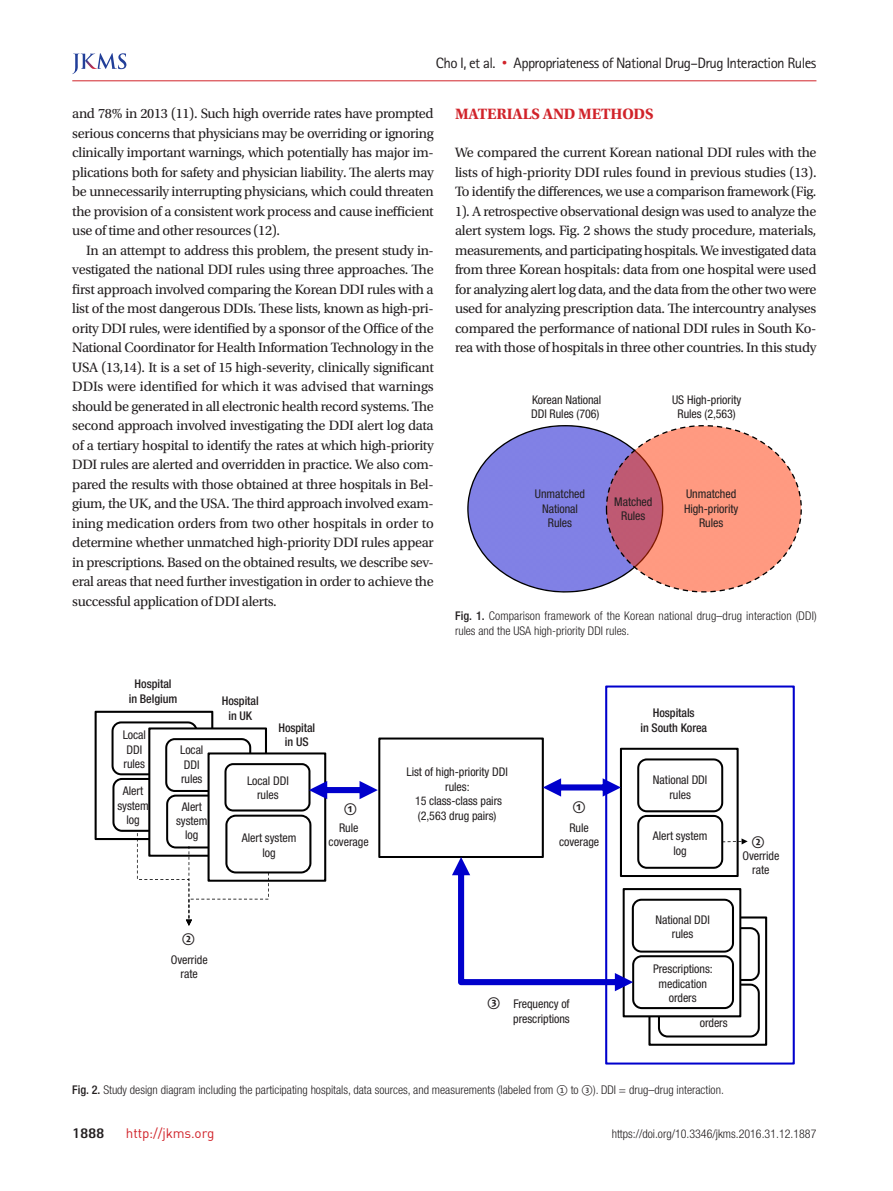
<style>
.page{position:relative;width:893px;height:1191px;background:#fff}
.page>*{position:absolute;margin:0;border:0;box-sizing:border-box;transform-origin:0 0}
.t1{font:700 15.75px "Utopia Std";letter-spacing:-.01em;color:#d1232a}
.t2{font:15px "Rotis Sans Serif Std";letter-spacing:-.04em;color:#231f20}
.t3{font:700 15px "Candara";color:#231f20}
.t4{font:800 15px "Rotis Sans Serif Std";color:#231f20}
.t5{font:14.25px/19.5px "Utopia Std";letter-spacing:-.025em;color:#231f20;text-align:justify}
.t6{font:13.5px "Dinreg";letter-spacing:-.01em;color:#d1232a}
.t7{font:condensed 12px/14.4px "Helvetica Neue LT Std";letter-spacing:-.005em;color:#231f20;text-align:center}
.t8{font:300 condensed 12px/14.4px "Helvetica Neue LT Std";color:#231f20}
.t9{font:500 condensed 12px/14.4px "Helvetica Neue LT Std";letter-spacing:-.005em;color:#231f20;text-align:center}
.s1{font-family:"Dotum";color:#d1232a}
.s2{font-weight:500}
.s3{font-family:"Corbel";font-weight:400;font-stretch:normal}
</style>
<div class="page">
<hr style="left:72px;top:80px;width:744px;height:1px;background:#d1232a">
<svg style="left:72px;top:53px;width:54px;height:21px"></svg>
<svg style="left:467px;top:425px;width:335px;height:168px"></svg>
<svg style="left:605px;top:685px;width:190px;height:379px"></svg>
<svg style="left:95px;top:710px;width:672px;height:335px"></svg>
<p class="t2" style="left:436px;top:54px;width:382px">Cho I, et al. <span class="s1">•</span> Appropriateness of National Drug–Drug Interaction Rules</p>
<p class="t5" style="left:72px;top:104px;width:363px">and 78% in 2013 (11). Such high override rates have prompted serious concerns that physicians may be overriding or ignoring clinically important warnings, which potentially has major im&shy;plications both for safety and physician liability. The alerts may be unnecessarily interrupting physicians, which could threaten the provision of a consistent work process and cause inefficient use of time and other resources (12).</p>
<p class="t5" style="left:72px;top:240px;width:363px;text-indent:14px">In an attempt to address this problem, the present study in&shy;vestigated the national DDI rules using three approaches. The first approach involved comparing the Korean DDI rules with a list of the most dangerous DDIs. These lists, known as high-pri&shy;ority DDI rules, were identified by a sponsor of the Office of the National Coordinator for Health Information Technology in the USA (13,14). It is a set of 15 high-severity, clinically significant DDIs were identified for which it was advised that warnings should be generated in all electronic health record systems. The second approach involved investigating the DDI alert log data of a tertiary hospital to identify the rates at which high-priority DDI rules are alerted and overridden in practice. We also com&shy;pared the results with those obtained at three hospitals in Bel&shy;gium, the UK, and the USA. The third approach involved exam&shy;ining medication orders from two other hospitals in order to determine whether unmatched high-priority DDI rules appear in prescriptions. Based on the obtained results, we describe sev&shy;eral areas that need further investigation in order to achieve the successful application of DDI alerts.</p>
<p class="t1" style="left:455px;top:105px;width:200px">MATERIALS AND METHODS</p>
<p class="t5" style="left:455px;top:143px;width:363px">We compared the current Korean national DDI rules with the lists of high-priority DDI rules found in previous studies (13).<br>To identify the differences, we use a comparison framework (Fig.<br>1). A retrospective observational design was used to analyze the alert system logs. Fig. 2 shows the study procedure, materials, measurements, and participating hospitals. We investigated data from three Korean hospitals: data from one hospital were used for analyzing alert log data, and the data from the other two were used for analyzing prescription data. The intercountry analyses compared the performance of national DDI rules in South Ko&shy;rea with those of hospitals in three other countries. In this study</p>
<p class="t7" style="left:531px;top:392px;width:72px;text-align:left">Korean National<br>DDI Rules (706)</p>
<p class="t7" style="left:672px;top:392px;width:71px">US High-priority<br>Rules (2,563)</p>
<p class="t7" style="left:535px;top:487px;width:52px">Unmatched<br>National<br>Rules</p>
<p class="t7" style="left:614px;top:494px;width:40px">Matched<br>Rules</p>
<p class="t7" style="left:684px;top:487px;width:56px">Unmatched<br>High-priority<br>Rules</p>
<p class="t8" style="left:455px;top:609px;width:363px"><span class="s2">Fig. 1.</span> Comparison framework of the Korean national drug–drug interaction (DDI) rules and the USA high-priority DDI rules.</p>
<p class="t9" style="left:129px;top:677px;width:50px">Hospital<br>in Belgium</p>
<p class="t7" style="left:123px;top:728px;width:25px;text-align:left">Local<br>DDI rules</p>
<p class="t7" style="left:117px;top:784px;width:33px">Alert system log</p>
<p class="t7" style="left:180px;top:743px;width:25px;text-align:left">Local<br>DDI rules</p>
<p class="t7" style="left:176px;top:799px;width:33px">Alert system log</p>
<p class="t9" style="left:222px;top:694px;width:38px">Hospital in UK</p>
<p class="t9" style="left:278px;top:720px;width:38px">Hospital in US</p>
<p class="t7" style="left:406px;top:765px;width:103px">List of high-priority DDI rules:<br>15 class-class pairs (2,563 drug pairs)</p>
<p class="t7" style="left:247px;top:773px;width:43px">Local DDI rules</p>
<p class="t3" style="left:344px;top:799px;width:15px">①</p>
<p class="t3" style="left:572px;top:797px;width:15px">①</p>
<p class="t7" style="left:242px;top:830px;width:56px">Alert system log</p>
<p class="t7" style="left:329px;top:820px;width:42px">Rule coverage</p>
<p class="t7" style="left:559px;top:820px;width:42px">Rule coverage</p>
<p class="t3" style="left:182px;top:930px;width:15px">②</p>
<p class="t7" style="left:171px;top:952px;width:38px">Override rate</p>
<p class="t3" style="left:487px;top:993px;width:15px">③</p>
<p class="t7" style="left:513px;top:997px;width:58px;text-align:left">Frequency of prescriptions</p>
<p class="t9" style="left:640px;top:705px;width:68px">Hospitals<br>in South Korea</p>
<p class="t7" style="left:653px;top:772px;width:56px">National DDI rules</p>
<p class="t7" style="left:653px;top:828px;width:56px">Alert system log</p>
<p class="t3" style="left:751px;top:833px;width:15px">②</p>
<p class="t7" style="left:742px;top:848px;width:38px">Override rate</p>
<p class="t7" style="left:655px;top:912px;width:56px">National DDI rules</p>
<p class="t7" style="left:653px;top:961px;width:61px">Prescriptions: medication orders</p>
<p class="t7" style="left:700px;top:1015px;width:29px">orders</p>
<p class="t8" style="left:72px;top:1082px;width:653px"><span class="s2">Fig. 2.</span> Study design diagram including the participating hospitals, data sources, and measurements (labeled from <span class="s3">①</span> to <span class="s3">③</span>). DDI = drug–drug interaction.</p>
<p class="t4" style="left:72px;top:1123px;width:34px">1888</p>
<p class="t6" style="left:126px;top:1124px;width:90px">http://jkms.org</p>
<p class="t8" style="left:612px;top:1126px;width:206px">https://doi.org/10.3346/jkms.2016.31.12.1887</p>
</div>
